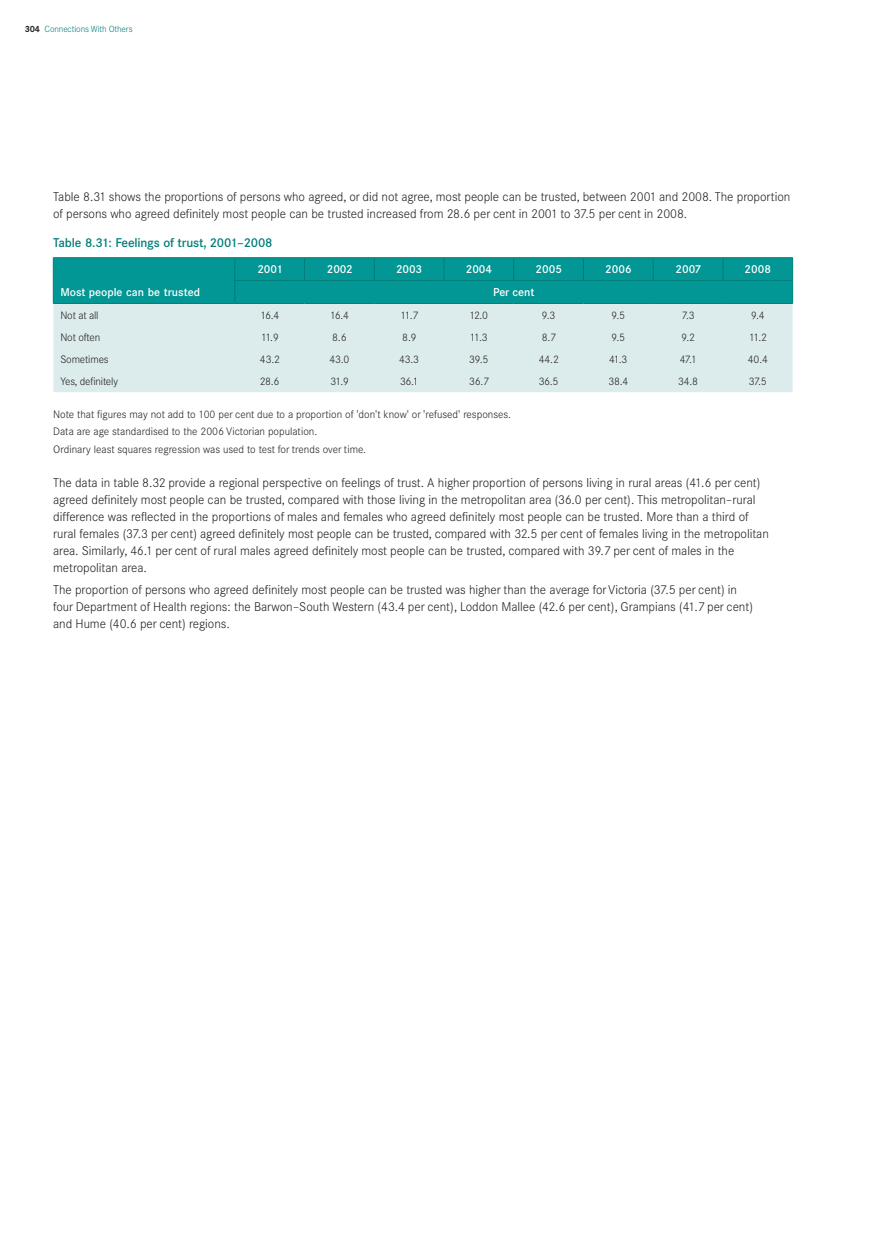
<style>
.page{position:relative;width:886px;height:1251px;background:#fff}
.page>*{position:absolute;margin:0;border:0;box-sizing:border-box;transform-origin:0 0}
.t1{font:300 12.5px/16.9px "Corporate SBQ";letter-spacing:-.005em;color:#231f20}
.t2{font:500 12.5px "Corporate SBQ";letter-spacing:-.015em;color:#007e7a}
.t3{font:500 11.25px "Corporate SBQ";color:#fff}
.t4{font:300 10.62px/17.8px "Corporate SBQ";color:#231f20}
.t5{font:300 8.75px "Corporate SBQ";letter-spacing:-.015em;color:#007e7a}
.s1{font-weight:700;color:#231f20}
</style>
<div class="page">
<div style="left:53px;top:304px;width:740px;height:88px;background:#dcecec"></div>
<hr style="left:53px;top:257px;width:182px;height:1px;background:#007e7a">
<hr style="left:235px;top:257px;width:69px;height:1px;background:#007e7a">
<hr style="left:304px;top:257px;width:70px;height:1px;background:#007e7a">
<hr style="left:374px;top:257px;width:70px;height:1px;background:#007e7a">
<hr style="left:444px;top:257px;width:70px;height:1px;background:#007e7a">
<hr style="left:514px;top:257px;width:69px;height:1px;background:#007e7a">
<hr style="left:583px;top:257px;width:70px;height:1px;background:#007e7a">
<hr style="left:653px;top:257px;width:70px;height:1px;background:#007e7a">
<hr style="left:723px;top:257px;width:70px;height:1px;background:#007e7a">
<div style="left:53px;top:258px;width:740px;height:45px;background:#029694"></div>
<hr style="left:53px;top:303px;width:182px;height:1px;background:#007e7a">
<hr style="left:235px;top:303px;width:69px;height:1px;background:#007e7a">
<hr style="left:304px;top:303px;width:70px;height:1px;background:#007e7a">
<hr style="left:374px;top:303px;width:70px;height:1px;background:#007e7a">
<hr style="left:444px;top:303px;width:70px;height:1px;background:#007e7a">
<hr style="left:514px;top:303px;width:69px;height:1px;background:#007e7a">
<hr style="left:583px;top:303px;width:70px;height:1px;background:#007e7a">
<hr style="left:653px;top:303px;width:70px;height:1px;background:#007e7a">
<hr style="left:723px;top:303px;width:70px;height:1px;background:#007e7a">
<p class="t5" style="left:25px;top:23px;width:109px"><span class="s1">304</span> Connections With Others</p>
<p class="t1" style="left:53px;top:188px;width:739px">Table 8.31 shows the proportions of persons who agreed, or did not agree, most people can be trusted, between 2001 and 2008. The proportion of persons who agreed definitely most people can be trusted increased from 28.6 per cent in 2001 to 37.5 per cent in 2008.</p>
<p class="t2" style="left:53px;top:235px;width:221px">Table 8.31: Feelings of trust, 2001–2008</p>
<p class="t3" style="left:60px;top:286px;width:141px">Most people can be trusted</p>
<p class="t3" style="left:257px;top:263px;width:27px">2001</p>
<p class="t3" style="left:327px;top:263px;width:28px">2002</p>
<p class="t3" style="left:396px;top:263px;width:28px">2003</p>
<p class="t3" style="left:466px;top:263px;width:28px">2004</p>
<p class="t3" style="left:535px;top:263px;width:28px">2005</p>
<p class="t3" style="left:605px;top:263px;width:28px">2006</p>
<p class="t3" style="left:675px;top:263px;width:27px">2007</p>
<p class="t3" style="left:744px;top:263px;width:28px">2008</p>
<p class="t3" style="left:493px;top:286px;width:43px">Per cent</p>
<p class="t4" style="left:60px;top:306px;width:40px">Not at all</p>
<p class="t4" style="left:260px;top:306px;width:20px">16.4</p>
<p class="t4" style="left:330px;top:306px;width:20px">16.4</p>
<p class="t4" style="left:400px;top:306px;width:19px">11.7</p>
<p class="t4" style="left:469px;top:306px;width:20px">12.0</p>
<p class="t4" style="left:542px;top:306px;width:15px">9.3</p>
<p class="t4" style="left:611px;top:306px;width:15px">9.5</p>
<p class="t4" style="left:681px;top:306px;width:15px">7.3</p>
<p class="t4" style="left:751px;top:306px;width:15px">9.4</p>
<p class="t4" style="left:60px;top:328px;width:41px">Not often</p>
<p class="t4" style="left:261px;top:328px;width:19px">11.9</p>
<p class="t4" style="left:332px;top:328px;width:16px">8.6</p>
<p class="t4" style="left:402px;top:328px;width:16px">8.9</p>
<p class="t4" style="left:470px;top:328px;width:19px">11.3</p>
<p class="t4" style="left:542px;top:328px;width:16px">8.7</p>
<p class="t4" style="left:611px;top:328px;width:15px">9.5</p>
<p class="t4" style="left:682px;top:328px;width:15px">9.2</p>
<p class="t4" style="left:749px;top:328px;width:19px">11.2</p>
<p class="t4" style="left:60px;top:350px;width:50px">Sometimes</p>
<p class="t4" style="left:260px;top:350px;width:21px">43.2</p>
<p class="t4" style="left:329px;top:350px;width:21px">43.0</p>
<p class="t4" style="left:399px;top:350px;width:21px">43.3</p>
<p class="t4" style="left:469px;top:350px;width:21px">39.5</p>
<p class="t4" style="left:539px;top:350px;width:21px">44.2</p>
<p class="t4" style="left:609px;top:350px;width:20px">41.3</p>
<p class="t4" style="left:680px;top:350px;width:19px">47.1</p>
<p class="t4" style="left:748px;top:350px;width:21px">40.4</p>
<p class="t4" style="left:60px;top:373px;width:59px">Yes, definitely</p>
<p class="t4" style="left:260px;top:373px;width:21px">28.6</p>
<p class="t4" style="left:330px;top:373px;width:20px">31.9</p>
<p class="t4" style="left:400px;top:373px;width:20px">36.1</p>
<p class="t4" style="left:469px;top:373px;width:21px">36.7</p>
<p class="t4" style="left:539px;top:373px;width:21px">36.5</p>
<p class="t4" style="left:608px;top:373px;width:21px">38.4</p>
<p class="t4" style="left:678px;top:373px;width:21px">34.8</p>
<p class="t4" style="left:749px;top:373px;width:20px">37.5</p>
<p class="t4" style="left:53px;top:405px;width:459px">Note that figures may not add to 100 per cent due to a proportion of 'don't know' or 'refused' responses.<br>Data are age standardised to the 2006 Victorian population.<br>Ordinary least squares regression was used to test for trends over time.</p>
<p class="t1" style="left:53px;top:474px;width:717px">The data in table 8.32 provide a regional perspective on feelings of trust. A higher proportion of persons living in rural areas (41.6 per cent) agreed definitely most people can be trusted, compared with those living in the metropolitan area (36.0 per cent). This metropolitan–rural difference was reflected in the proportions of males and females who agreed definitely most people can be trusted. More than a third of rural females (37.3 per cent) agreed definitely most people can be trusted, compared with 32.5 per cent of females living in the metropolitan area. Similarly, 46.1 per cent of rural males agreed definitely most people can be trusted, compared with 39.7 per cent of males in the metropolitan area.</p>
<p class="t1" style="left:53px;top:581px;width:701px">The proportion of persons who agreed definitely most people can be trusted was higher than the average for Victoria (37.5 per cent) in four Department of Health regions: the Barwon–South Western (43.4 per cent), Loddon Mallee (42.6 per cent), Grampians (41.7 per cent) and Hume (40.6 per cent) regions.</p>
</div>
